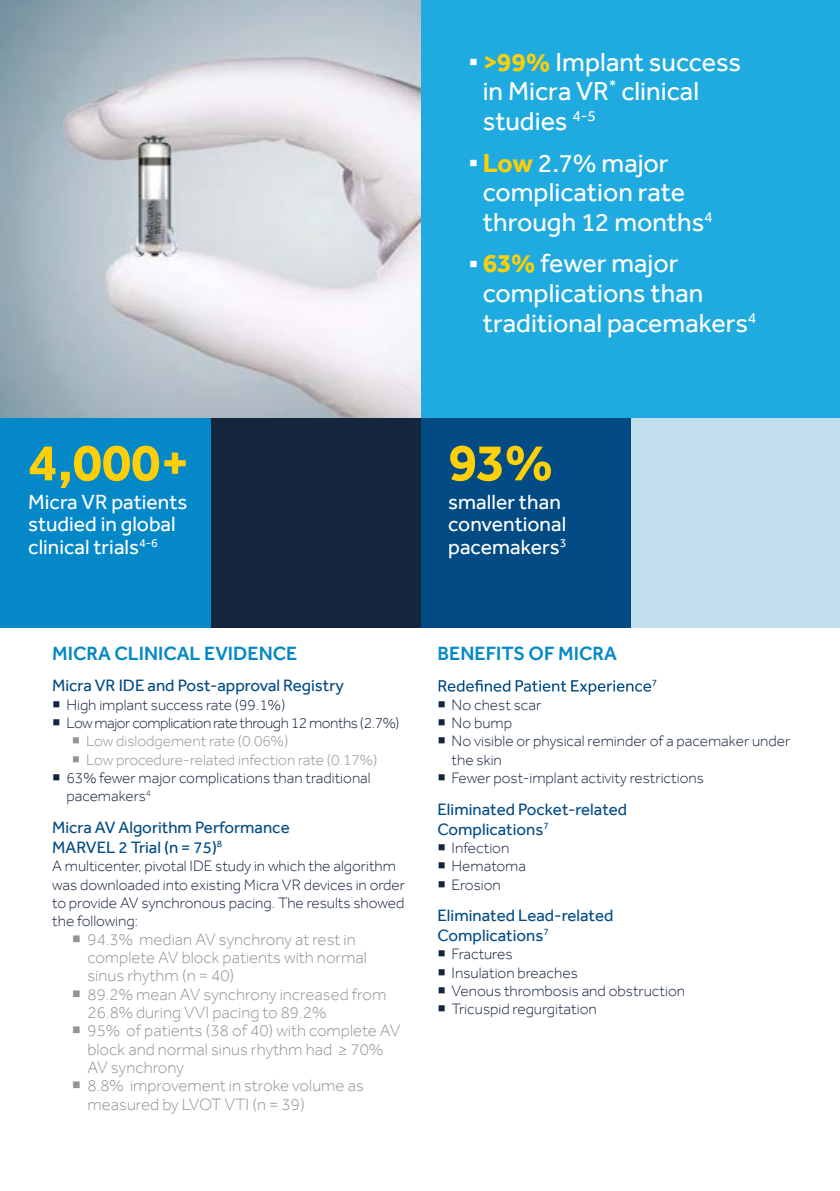
<style>
.page{position:relative;width:840px;height:1191px;background:#fff}
.page>*{position:absolute;margin:0;border:0;box-sizing:border-box;transform-origin:0 0}
.t1{font:700 53.6px "Effra";color:#ffd008}
.t2{font:26.8px/29.6px "Effra";color:#fff}
.t3{font:21.2px/22.6px "Effra";color:#fff}
.t4{font:500 19.8px "Effra";color:#0588c7}
.t5{font:300 17px/18.4px "Effra";color:#929395}
.t6{font:17px/19.8px "Effra";color:#024b85}
.t7{font:300 15.6px/18.4px "Effra";color:#15253d}
.t8{font:300 15.6px "Effra";color:#929395}
.t9{font:300 15.6px "Effra";letter-spacing:-.03em;color:#15253d}
.t10{font:9.8px "Effra";color:#024b85}
.s1{font-weight:700;color:#ffd008}
</style>
<div class="page">
<img style="left:0;top:0;width:421px;height:418px">
<div style="left:421px;top:0;width:418px;height:418px;background:#1fabdf"></div>
<svg style="left:438px;top:680px;width:212px;height:15px"></svg>
<div style="left:0;top:418px;width:211px;height:210px;background:#0588c7"></div>
<div style="left:421px;top:418px;width:210px;height:210px;background:#024b85"></div>
<div style="left:211px;top:418px;width:210px;height:210px;background:#15253d"></div>
<div style="left:631px;top:418px;width:208px;height:210px;background:#c0deeb"></div>
<h2 class="t2" style="left:482px;top:47px;width:260px;text-indent:-13px">■ <span class="s1">&gt;99%</span> Implant success in Micra VR<sup>*</sup> clinical studies <sup>4-5</sup></h2>
<h2 class="t2" style="left:482px;top:147px;width:231px;text-indent:-13px">■ <span class="s1">Low</span> 2.7% major complication rate through 12 months<sup>4</sup></h2>
<h2 class="t2" style="left:482px;top:248px;width:275px;text-indent:-13px">■ <span class="s1">63%</span> fewer major complications than traditional pacemakers<sup>4</sup></h2>
<h1 class="t1" style="left:28px;top:430px;width:163px">4,000+</h1>
<h3 class="t3" style="left:28px;top:490px;width:161px">Micra VR patients studied in global clinical trials<sup>4-6</sup></h3>
<h1 class="t1" style="left:448px;top:430px;width:107px">93%</h1>
<h3 class="t3" style="left:448px;top:490px;width:120px">smaller than conventional pacemakers<sup>3</sup></h3>
<p class="t4" style="left:52px;top:641px;width:247px">MICRA CLINICAL EVIDENCE</p>
<p class="t6" style="left:52px;top:675px;width:293px">Micra VR IDE and Post-approval Registry</p>
<p class="t7" style="left:52px;top:695px;width:234px">○ High implant success rate (99.1%)</p>
<p class="t9" style="left:52px;top:714px;width:349px">○ Lowmajorcomplicationrate through 12 months (2.7%)</p>
<p class="t8" style="left:72px;top:732px;width:218px">○ Low dislodgement rate (0.06%)</p>
<p class="t8" style="left:72px;top:751px;width:307px">○ Low procedure-related infection rate (0.17%)</p>
<p class="t7" style="left:66px;top:768px;width:305px;text-indent:-14px">○ 63% fewer major complications than traditional pacemakers<sup>4</sup></p>
<p class="t6" style="left:52px;top:817px;width:239px">Micra AV Algorithm Performance<br>MARVEL 2 Trial (n = 75)<sup>8</sup></p>
<p class="t7" style="left:52px;top:856px;width:354px">A multicenter, pivotal IDE study in which the algorithm was downloaded into existing Micra VR devices in order to provide AV synchronous pacing. The results showed the following:</p>
<p class="t5" style="left:87px;top:929px;width:281px;text-indent:-15px">○ 94.3% median AV synchrony at rest in complete AV block patients with normal sinus rhythm (n = 40)</p>
<p class="t5" style="left:87px;top:984px;width:300px;text-indent:-16px">○ 89.2% mean AV synchrony increased from<br>26.8% during VVI pacing to 89.2%</p>
<p class="t5" style="left:87px;top:1021px;width:314px;text-indent:-15px">○ 95% of patients (38 of 40) with complete AV block and normal sinus rhythm had ≥ 70%<br>AV synchrony</p>
<p class="t5" style="left:87px;top:1076px;width:278px;text-indent:-15px">○ 8.8% improvement in stroke volume as measured by LVOT VTI (n = 39)</p>
<p class="t4" style="left:437px;top:641px;width:181px">BENEFITS OF MICRA</p>
<p class="t10" style="left:651px;top:677px;width:7px">7</p>
<p class="t7" style="left:437px;top:695px;width:105px">○ No chest scar</p>
<p class="t7" style="left:437px;top:713px;width:76px">○ No bump</p>
<p class="t7" style="left:451px;top:732px;width:340px;text-indent:-14px">○ No visible or physical reminder of a pacemaker under the skin</p>
<p class="t7" style="left:437px;top:768px;width:268px">○ Fewer post-implant activity restrictions</p>
<p class="t6" style="left:437px;top:799px;width:191px">Eliminated Pocket-related<br>Complications<sup>7</sup></p>
<p class="t7" style="left:437px;top:838px;width:73px">○ Infection</p>
<p class="t7" style="left:437px;top:856px;width:90px">○ Hematoma</p>
<p class="t7" style="left:437px;top:875px;width:65px">○ Erosion</p>
<p class="t6" style="left:437px;top:905px;width:177px">Eliminated Lead-related<br>Complications<sup>7</sup></p>
<p class="t7" style="left:437px;top:945px;width:77px">○ Fractures</p>
<p class="t7" style="left:437px;top:963px;width:142px">○ Insulation breaches</p>
<p class="t7" style="left:437px;top:981px;width:249px">○ Venous thrombosis and obstruction</p>
<p class="t7" style="left:437px;top:1000px;width:161px">○ Tricuspid regurgitation</p>
</div>
